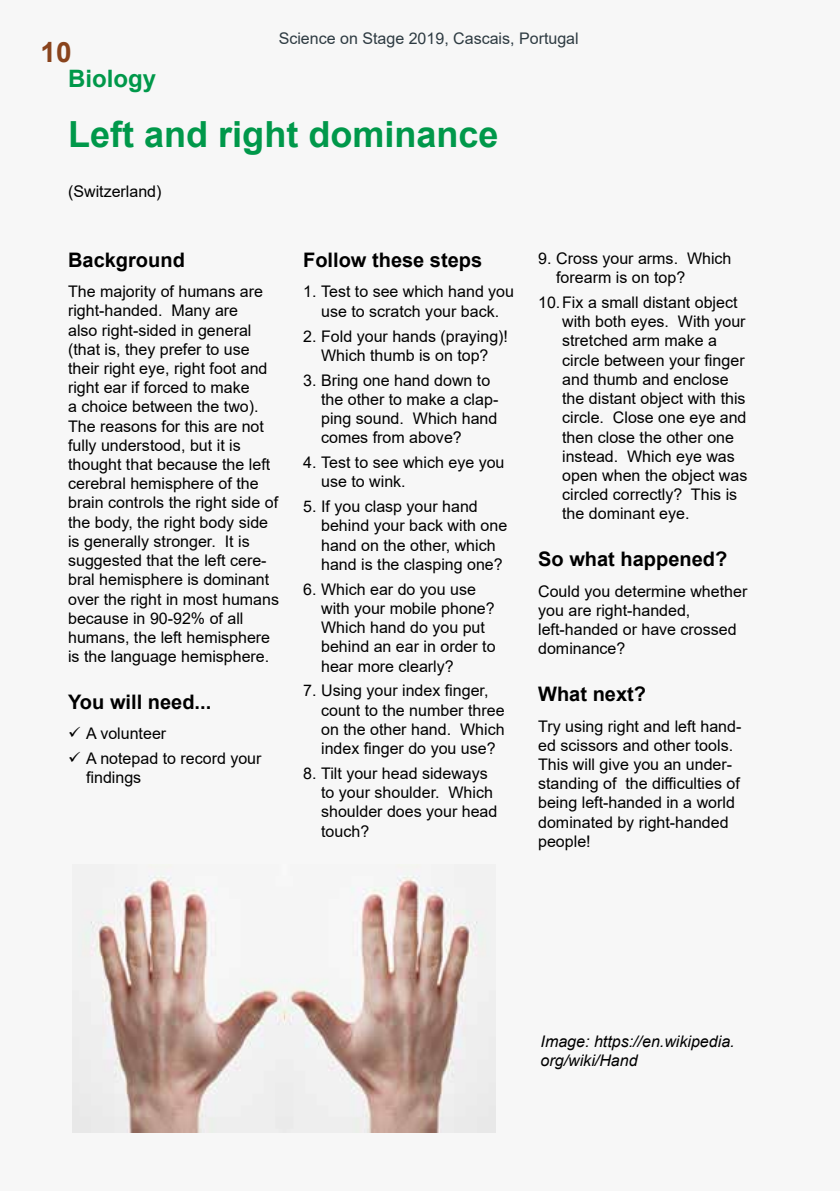
<style>
.page{position:relative;width:840px;height:1191px;background:#fff}
.page>*{position:absolute;margin:0;border:0;box-sizing:border-box;transform-origin:0 0}
.t1{font:700 36px "Arial";color:#00984a}
.t2{font:700 28px "Arial";color:#89431c}
.t3{font:700 24px "Arial";color:#00984a}
.t4{font:700 20px "Arial";color:#000}
.t5{font:16px/19.2px "Arial";color:#000}
.t6{font:italic 16px/19.2px "Arial";color:#000}
.t7{font:16px "Arial";color:#2e3b42}
</style>
<div class="page">
<div style="left:0;top:0;width:839px;height:68px;background:#f7f7f7"></div>
<div style="left:0;top:68px;width:839px;height:1123px;background:#f7f7f7"></div>
<img style="left:72px;top:876px;width:423px;height:256px">
<p class="t7" style="left:278px;top:27px;width:301px">Science on Stage 2019, Cascais, Portugal</p>
<h2 class="t2" style="left:40px;top:32px;width:33px">10</h2>
<h3 class="t3" style="left:68px;top:62px;width:90px">Biology</h3>
<h1 class="t1" style="left:68px;top:109px;width:432px">Left and right dominance</h1>
<p class="t5" style="left:68px;top:181px;width:95px">(Switzerland)</p>
<p class="t4" style="left:68px;top:245px;width:118px">Background</p>
<p class="t5" style="left:68px;top:282px;width:212px">The majority of humans are right-handed. Many are<br>also right-sided in general (that is, they prefer to use their right eye, right foot and right ear if forced to make<br>a choice between the two).<br>The reasons for this are not fully understood, but it is thought that because the left cerebral hemisphere of the brain controls the right side of the body, the right body side is generally stronger. It is suggested that the left cere&shy;bral hemisphere is dominant over the right in most humans because in 90-92% of all humans, the left hemisphere is the language hemisphere.</p>
<p class="t4" style="left:68px;top:687px;width:145px">You will need...</p>
<p class="t5" style="left:86px;top:721px;width:177px;line-height:24.8px">A volunteer<br>A notepad to record your</p>
<p class="t5" style="left:86px;top:768px;width:57px">findings</p>
<p class="t4" style="left:303px;top:246px;width:180px">Follow these steps</p>
<p class="t5" style="left:303px;top:282px;width:212px;text-align:center">1. Test to see which hand you use to scratch your back.</p>
<p class="t5" style="left:303px;top:326px;width:206px;text-align:center">2. Fold your hands (praying)!<br>Which thumb is on top?</p>
<p class="t5" style="left:321px;top:370px;width:178px;text-indent:-18px">3. Bring one hand down to the other to make a clap&shy;ping sound. Which hand comes from above?</p>
<p class="t5" style="left:321px;top:453px;width:185px;text-indent:-18px">4. Test to see which eye you use to wink.</p>
<p class="t5" style="left:321px;top:497px;width:187px;text-indent:-18px">5. If you clasp your hand behind your back with one hand on the other, which hand is the clasping one?</p>
<p class="t5" style="left:321px;top:579px;width:176px;text-indent:-18px">6. Which ear do you use with your mobile phone?<br>Which hand do you put behind an ear in order to hear more clearly?</p>
<p class="t5" style="left:321px;top:681px;width:185px;text-indent:-18px">7. Using your index finger, count to the number three on the other hand. Which index finger do you use?</p>
<p class="t5" style="left:321px;top:763px;width:178px;text-indent:-18px">8. Tilt your head sideways to your shoulder. Which shoulder does your head touch?</p>
<p class="t5" style="left:556px;top:249px;width:177px;text-indent:-18px">9. Cross your arms. Which forearm is on top?</p>
<p class="t5" style="left:562px;top:293px;width:186px;text-indent:-24px">10.Fix a small distant object with both eyes. With your stretched arm make a circle between your finger and thumb and enclose the distant object with this circle. Close one eye and then close the other one instead. Which eye was open when the object was circled correctly? This is the dominant eye.</p>
<p class="t4" style="left:538px;top:545px;width:190px">So what happened?</p>
<p class="t5" style="left:538px;top:581px;width:210px">Could you determine whether you are right-handed, left-handed or have crossed dominance?</p>
<p class="t4" style="left:538px;top:680px;width:109px">What next?</p>
<p class="t5" style="left:538px;top:716px;width:205px">Try using right and left hand&shy;ed scissors and other tools.<br>This will give you an under&shy;standing of the difficulties of being left-handed in a world dominated by right-handed people!</p>
<p class="t6" style="left:540px;top:1032px;width:195px">Image: https://en.wikipedia. org/wiki/Hand</p>
</div>
